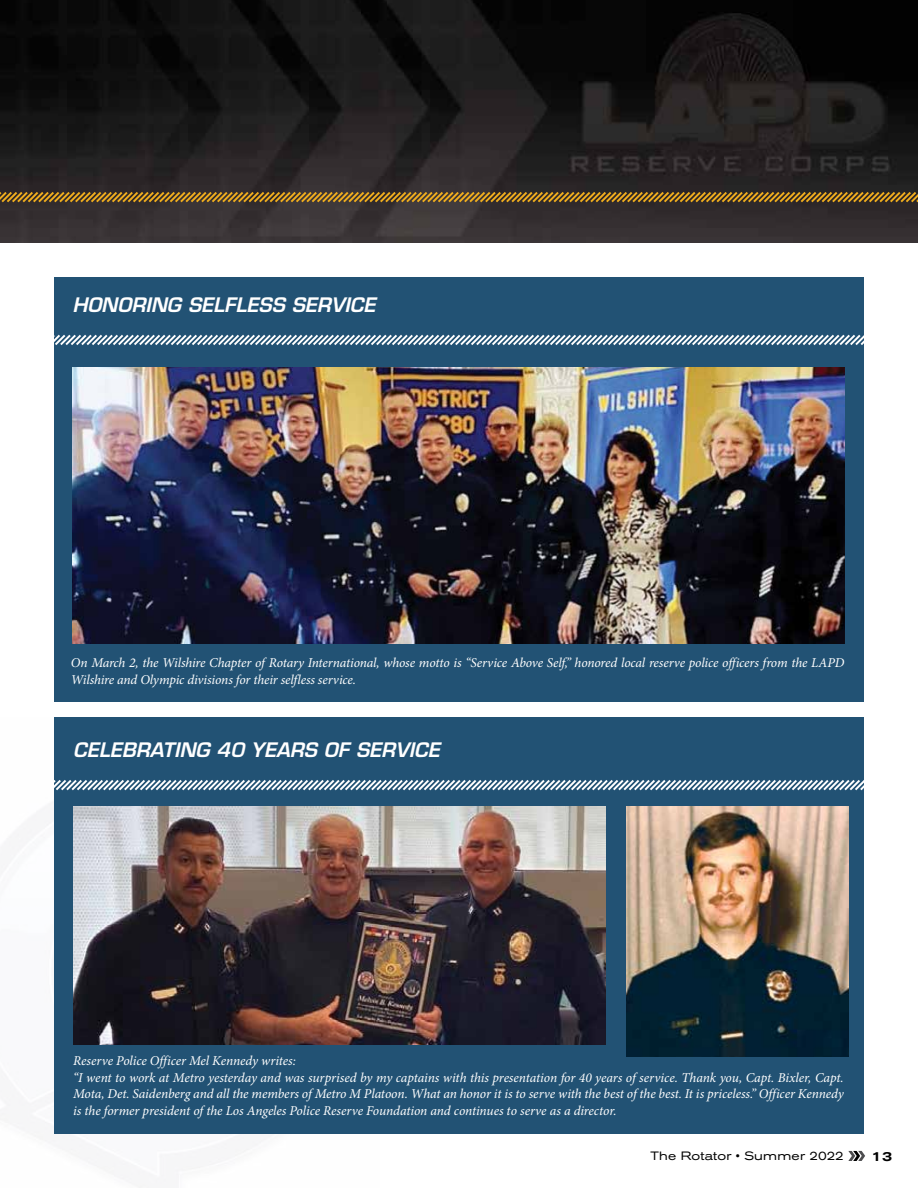
<style>
.page{position:relative;width:918px;height:1188px;background:#fff}
.page>*{position:absolute;margin:0;border:0;box-sizing:border-box;transform-origin:0 0}
.t1{font:italic 600 19.5px "Eurostile LT Std";color:#fff}
.t2{font:italic 13.5px/16.5px "Minion Pro";letter-spacing:-.01em;color:#fff}
.t3{font:500 expanded 13.5px "Akzidenz Grotesk BE";color:#000}
.t4{font:expanded 12px "Akzidenz Grotesk BE";letter-spacing:.015em;color:#000}
</style>
<div class="page">
<svg style="left:848px;top:1151px;width:17px;height:10px"></svg>
<img style="left:0;top:0;width:918px;height:243px">
<svg style="left:0;top:190px;width:918px;height:14px;background:#715626"></svg>
<div style="left:54px;top:717px;width:810px;height:417px;background:#225274"></div>
<svg style="left:54px;top:780px;width:810px;height:11px"></svg>
<img style="left:73px;top:806px;width:533px;height:238px">
<img style="left:626px;top:806px;width:222px;height:250px">
<div style="left:54px;top:277px;width:810px;height:425px;background:#225274"></div>
<svg style="left:54px;top:334px;width:810px;height:11px"></svg>
<img style="left:72px;top:367px;width:772px;height:277px">
<h1 class="t1" style="left:72px;top:293px;width:305px">HONORING SELFLESS SERVICE</h1>
<p class="t2" style="left:71px;top:655px;width:775px">On March 2, the Wilshire Chapter of Rotary International, whose motto is “Service Above Self,” honored local reserve police officers from the LAPD<br>Wilshire and Olympic divisions for their selfless service.</p>
<h1 class="t1" style="left:73px;top:738px;width:368px">CELEBRATING 40 YEARS OF SERVICE</h1>
<p class="t2" style="left:73px;top:1053px;width:772px">Reserve Police Officer Mel Kennedy writes:<br>“I went to work at Metro yesterday and was surprised by my captains with this presentation for 40 years of service. Thank you, Capt. Bixler, Capt.<br>Mota, Det. Saidenberg and all the members of Metro M Platoon. What an honor it is to serve with the best of the best. It is priceless.” Officer Kennedy is the former president of the Los Angeles Police Reserve Foundation and continues to serve as a director.</p>
<p class="t4" style="left:650px;top:1149px;width:195px">The Rotator • Summer 2022</p>
<p class="t3" style="left:872px;top:1148px;width:22px">13</p>
</div>
